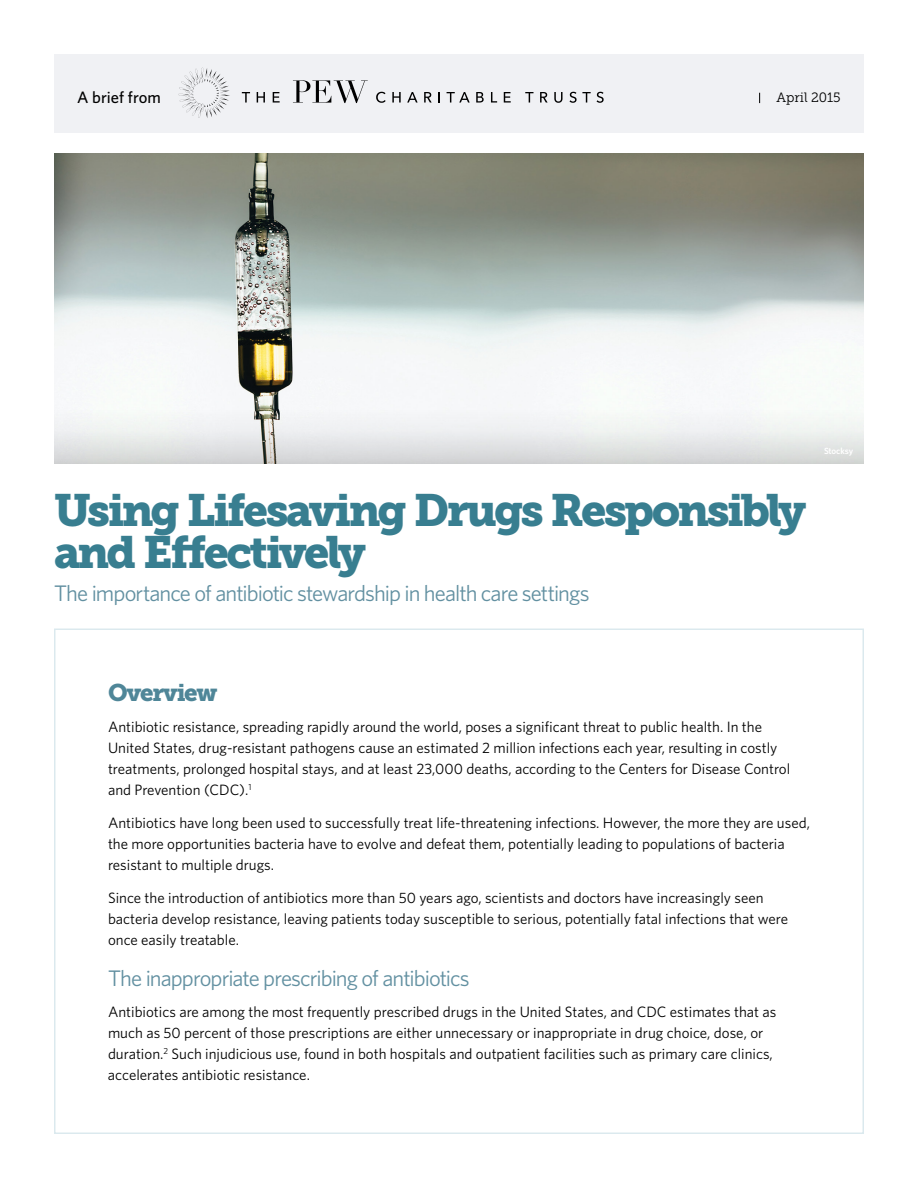
<style>
.page{position:relative;width:918px;height:1188px;background:#fff}
.page>*{position:absolute;margin:0;border:0;box-sizing:border-box;transform-origin:0 0}
.t1{font:45px/42px "Museo Slab 900";letter-spacing:-.06em;color:#387e90}
.t2{font:24px "Museo Slab 900";letter-spacing:-.055em;color:#4f8698}
.t3{font:22.5px "Whitney";letter-spacing:-.045em;color:#6290a1}
.t4{font:500 16.5px "Whitney";color:#000}
.t5{font:15px/21px "Whitney";color:#000}
.t6{font:13.5px "Museo Slab 300";color:#000}
.t7{font:600 9px "Whitney";letter-spacing:-.01em;color:#fff}
</style>
<div class="page">
<img style="left:54px;top:153px;width:810px;height:251px">
<div style="left:54px;top:54px;width:810px;height:78px;background:#f0f1f4"></div>
<svg style="left:178px;top:68px;width:52px;height:50px"></svg>
<svg style="left:242px;top:92px;width:8px;height:11px"></svg>
<svg style="left:257px;top:92px;width:8px;height:11px"></svg>
<svg style="left:273px;top:92px;width:7px;height:11px"></svg>
<svg style="left:376px;top:92px;width:10px;height:11px"></svg>
<svg style="left:392px;top:92px;width:9px;height:11px"></svg>
<svg style="left:407px;top:92px;width:11px;height:11px"></svg>
<svg style="left:424px;top:92px;width:8px;height:11px"></svg>
<svg style="left:438px;top:92px;width:2px;height:11px"></svg>
<svg style="left:447px;top:92px;width:23px;height:11px"></svg>
<svg style="left:476px;top:92px;width:8px;height:11px"></svg>
<svg style="left:491px;top:92px;width:6px;height:11px"></svg>
<svg style="left:504px;top:92px;width:7px;height:11px"></svg>
<svg style="left:525px;top:92px;width:8px;height:11px"></svg>
<svg style="left:540px;top:92px;width:8px;height:11px"></svg>
<svg style="left:554px;top:92px;width:9px;height:11px"></svg>
<svg style="left:569px;top:92px;width:22px;height:11px"></svg>
<svg style="left:597px;top:92px;width:7px;height:11px"></svg>
<svg style="left:293px;top:80px;width:75px;height:23px"></svg>
<div style="left:54px;top:404px;width:810px;height:60px;background:linear-gradient(to bottom,#f9fbfb,#d5d7d8)"></div>
<p class="t4" style="left:77px;top:86px;width:85px">A brief from</p>
<p class="t6" style="left:777px;top:90px;width:66px">April 2015</p>
<h1 class="t1" style="left:54px;top:489px;width:754px">Using Lifesaving Drugs Responsibly and Effectively</h1>
<h3 class="t3" style="left:54px;top:578px;width:537px">The importance of antibiotic stewardship in health care settings</h3>
<p class="t7" style="left:824px;top:445px;width:31px">Stocksy</p>
<h2 class="t2" style="left:108px;top:678px;width:111px">Overview</h2>
<p class="t5" style="left:108px;top:716px;width:684px">Antibiotic resistance, spreading rapidly around the world, poses a significant threat to public health. In the United States, drug-resistant pathogens cause an estimated 2 million infections each year, resulting in costly treatments, prolonged hospital stays, and at least 23,000 deaths, according to the Centers for Disease Control and Prevention (CDC).<sup>1</sup></p>
<p class="t5" style="left:108px;top:812px;width:703px">Antibiotics have long been used to successfully treat life-threatening infections. However, the more they are used, the more opportunities bacteria have to evolve and defeat them, potentially leading to populations of bacteria resistant to multiple drugs.</p>
<p class="t5" style="left:108px;top:887px;width:682px">Since the introduction of antibiotics more than 50 years ago, scientists and doctors have increasingly seen bacteria develop resistance, leaving patients today susceptible to serious, potentially fatal infections that were once easily treatable.</p>
<h3 class="t3" style="left:108px;top:963px;width:363px">The inappropriate prescribing of antibiotics</h3>
<p class="t5" style="left:108px;top:1001px;width:670px">Antibiotics are among the most frequently prescribed drugs in the United States, and CDC estimates that as much as 50 percent of those prescriptions are either unnecessary or inappropriate in drug choice, dose, or duration.<sup>2</sup> Such injudicious use, found in both hospitals and outpatient facilities such as primary care clinics, accelerates antibiotic resistance.</p>
</div>
